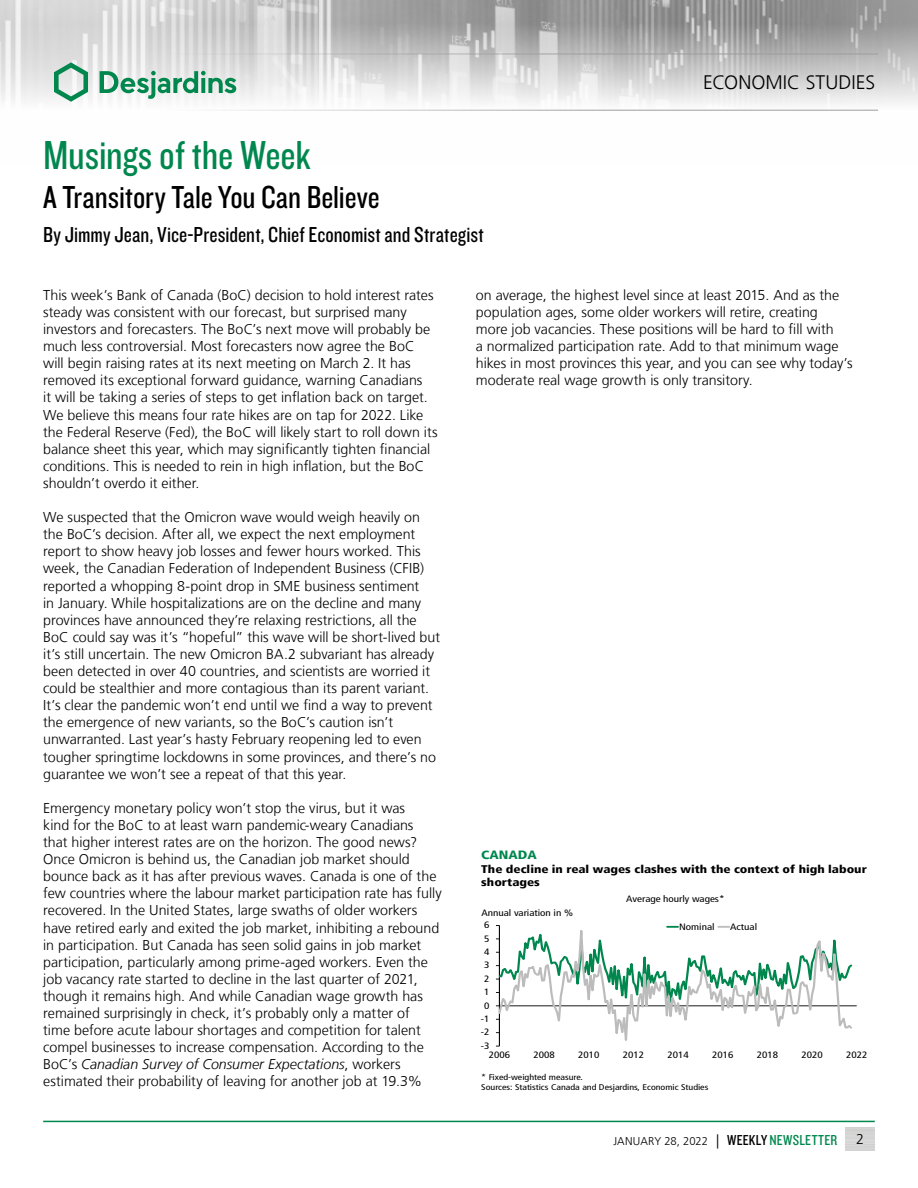
<style>
.page{position:relative;width:918px;height:1188px;background:#fff}
.page>*{position:absolute;margin:0;border:0;box-sizing:border-box;transform-origin:0 0}
.t1{font:42px "Knockout 29 Junior Ltweight";letter-spacing:-.005em;color:#00874e}
.t2{font:33px "Knockout 29 Junior Ltweight";color:#000}
.t3{font:22.5px "Knockout 29 Junior Ltweight";letter-spacing:.005em;color:#000}
.t4{font:300 19.5px "Frutiger LT";letter-spacing:.005em;color:#000}
.t5{font:300 14.25px/17.1px "Frutiger LT";color:#000}
.t6{font:900 condensed 12px "Frutiger LT";color:#00874e;scale:1.2 1}
.t7{font:300 11.25px "Frutiger LT";color:#000}
.t8{font:900 condensed 11.1px/13.2px "Frutiger LT";color:#000;scale:1.2 1}
.t9{font:condensed 9.3px "Frutiger LT";color:#000;scale:1.2 1}
.t10{font:condensed 9.15px "Frutiger LT";color:#000;scale:1.2 1}
.t11{font:condensed 8.25px/9.9px "Frutiger LT";color:#000;scale:1.2 1}
.s1{font-style:italic}
.s2{font-size:14.25px}
.s3{font-family:"Knockout 29 Junior Ltweight";font-weight:400;font-size:15px}
.s4{font-family:"Knockout 29 Junior Ltweight";font-weight:400;font-size:15px;color:#00874e}
</style>
<div class="page">
<img style="left:0;top:0;width:918px;height:110px">
<hr style="left:0;top:54px;width:878px;height:1px;background:#9d9d9c">
<hr style="left:0;top:110px;width:878px;height:1px;background:#9d9d9c">
<svg style="left:54px;top:62px;width:34px;height:40px"></svg>
<svg style="left:100px;top:71px;width:136px;height:28px"></svg>
<hr style="left:43px;top:1121px;width:832px;height:1px;background:#00874e">
<hr style="left:499px;top:1006px;width:358px;height:1px;background:#000">
<svg style="left:496px;top:925px;width:358px;height:122px"></svg>
<h1 class="t1" style="left:43px;top:128px;width:269px">Musings of the Week</h1>
<h2 class="t2" style="left:43px;top:176px;width:338px">A Transitory Tale You Can Believe</h2>
<h3 class="t3" style="left:43px;top:220px;width:442px">By Jimmy Jean, Vice-President, Chief Economist and Strategist</h3>
<h3 class="t4" style="left:703px;top:72px;width:174px">ECONOMIC STUDIES</h3>
<p class="t5" style="left:43px;top:287px;width:396px">This week’s Bank of Canada (BoC) decision to hold interest rates steady was consistent with our forecast, but surprised many investors and forecasters. The BoC’s next move will probably be much less controversial. Most forecasters now agree the BoC will begin raising rates at its next meeting on March 2. It has removed its exceptional forward guidance, warning Canadians<br>it will be taking a series of steps to get inflation back on target.<br>We believe this means four rate hikes are on tap for 2022. Like the Federal Reserve (Fed), the BoC will likely start to roll down its balance sheet this year, which may significantly tighten financial conditions. This is needed to rein in high inflation, but the BoC shouldn’t overdo it either.</p>
<p class="t5" style="left:43px;top:509px;width:399px">We suspected that the Omicron wave would weigh heavily on the BoC’s decision. After all, we expect the next employment report to show heavy job losses and fewer hours worked. This week, the Canadian Federation of Independent Business (CFIB) reported a whopping 8-point drop in SME business sentiment<br>in January. While hospitalizations are on the decline and many provinces have announced they’re relaxing restrictions, all the BoC could say was it’s “hopeful” this wave will be short-lived but it’s still uncertain. The new Omicron BA.2 subvariant has already been detected in over 40 countries, and scientists are worried it could be stealthier and more contagious than its parent variant.<br>It’s clear the pandemic won’t end until we find a way to prevent the emergence of new variants, so the BoC’s caution isn’t unwarranted. Last year’s hasty February reopening led to even tougher springtime lockdowns in some provinces, and there’s no guarantee we won’t see a repeat of that this year.</p>
<p class="t5" style="left:43px;top:800px;width:400px">Emergency monetary policy won’t stop the virus, but it was<br>kind for the BoC to at least warn pandemic-weary Canadians<br>that higher interest rates are on the horizon. The good news?<br>Once Omicron is behind us, the Canadian job market should bounce back as it has after previous waves. Canada is one of the few countries where the labour market participation rate has fully recovered. In the United States, large swaths of older workers have retired early and exited the job market, inhibiting a rebound in participation. But Canada has seen solid gains in job market participation, particularly among prime-aged workers. Even the job vacancy rate started to decline in the last quarter of 2021, though it remains high. And while Canadian wage growth has remained surprisingly in check, it’s probably only a matter of<br>time before acute labour shortages and competition for talent compel businesses to increase compensation. According to the BoC’s <span class="s1">Canadian Survey of Consumer Expectations</span>, workers estimated their probability of leaving for another job at 19.3%</p>
<p class="t5" style="left:476px;top:287px;width:378px">on average, the highest level since at least 2015. And as the population ages, some older workers will retire, creating more job vacancies. These positions will be hard to fill with<br>a normalized participation rate. Add to that minimum wage hikes in most provinces this year, and you can see why today’s moderate real wage growth is only transitory.</p>
<p class="t6" style="left:481px;top:848px;width:48px">CANADA</p>
<p class="t8" style="left:481px;top:862px;width:323px">The decline in real wages clashes with the context of high labour shortages</p>
<p class="t10" style="left:481px;top:908px;width:78px">Annual variation in %</p>
<p class="t9" style="left:484px;top:920px;width:6px">6</p>
<p class="t9" style="left:484px;top:933px;width:6px">5</p>
<p class="t9" style="left:484px;top:946px;width:6px">4</p>
<p class="t9" style="left:484px;top:960px;width:6px">3</p>
<p class="t9" style="left:484px;top:973px;width:6px">2</p>
<p class="t10" style="left:484px;top:987px;width:6px">1</p>
<p class="t10" style="left:484px;top:1000px;width:6px">0</p>
<p class="t10" style="left:481px;top:1014px;width:9px">-1</p>
<p class="t10" style="left:481px;top:1027px;width:9px">-2</p>
<p class="t10" style="left:481px;top:1040px;width:9px">-3</p>
<p class="t10" style="left:626px;top:894px;width:84px">Average hourly wages*</p>
<p class="t10" style="left:679px;top:921px;width:31px">Nominal</p>
<p class="t10" style="left:730px;top:921px;width:24px">Actual</p>
<p class="t9" style="left:489px;top:1049px;width:19px">2006</p>
<p class="t9" style="left:533px;top:1049px;width:19px">2008</p>
<p class="t9" style="left:578px;top:1049px;width:19px">2010</p>
<p class="t9" style="left:623px;top:1049px;width:19px">2012</p>
<p class="t9" style="left:667px;top:1049px;width:19px">2014</p>
<p class="t9" style="left:712px;top:1049px;width:19px">2016</p>
<p class="t9" style="left:757px;top:1049px;width:19px">2018</p>
<p class="t9" style="left:801px;top:1049px;width:19px">2020</p>
<p class="t9" style="left:846px;top:1049px;width:19px">2022</p>
<p class="t11" style="left:481px;top:1072px;width:191px">* Fixed-weighted measure.<br>Sources: Statistics Canada and Desjardins, Economic Studies</p>
<p class="t7" style="left:613px;top:1135px;width:225px">JANUARY 28, 2022 <span class="s2">|</span> <span class="s3">WEEKLY</span> <span class="s4">NEWSLETTER</span></p>
<p class="t5" style="left:856px;top:1131px;width:9px">2</p>
</div>
